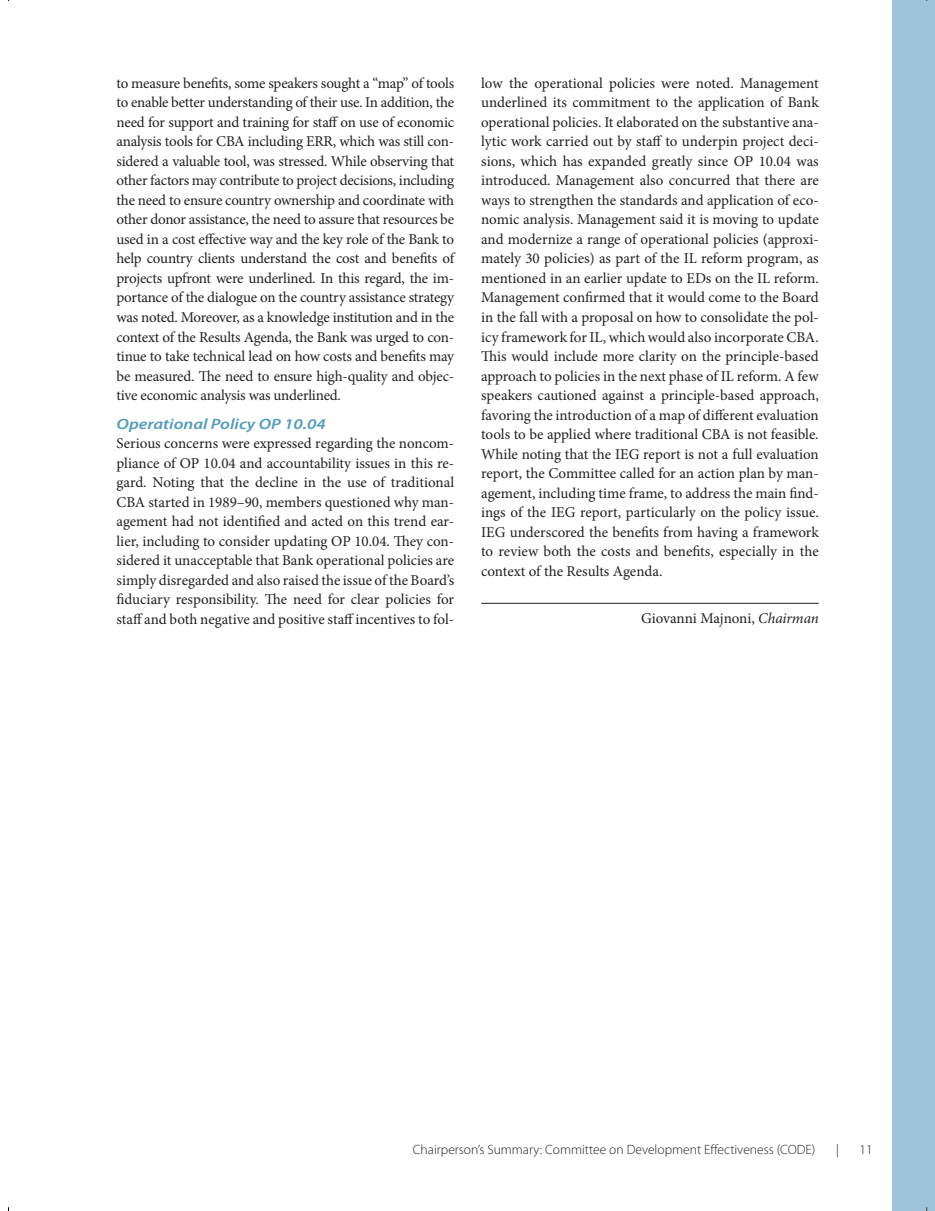
<style>
.page{position:relative;width:935px;height:1211px;background:#fff}
.page>*{position:absolute;margin:0;border:0;box-sizing:border-box;transform-origin:0 0}
.t1{font:15px/19.5px "Minion Pro";letter-spacing:-.005em;color:#231f20;text-align:justify}
.t2{font:italic 600 15px "Myriad Pro";color:#529cbe;scale:1.2 1}
.t3{font:300 13.5px "Myriad Pro";color:#231f20}
.s1{font-style:italic}
</style>
<div class="page">
<hr style="left:481px;top:603px;width:337px;height:1px;background:#231f20">
<div style="left:892px;top:0;width:43px;height:1211px;background:#9ec4da"></div>
<p class="t1" style="left:116px;top:73px;width:339px">to measure benefits, some speakers sought a “map” of tools to enable better understanding of their use. In addition, the need for support and training for staff on use of economic analysis tools for CBA including ERR, which was still con&shy;sidered a valuable tool, was stressed. While observing that other factors may contribute to project decisions, including the need to ensure country ownership and coordinate with other donor assistance, the need to assure that resources be used in a cost effective way and the key role of the Bank to help country clients understand the cost and benefits of projects upfront were underlined. In this regard, the im&shy;portance of the dialogue on the country assistance strategy was noted. Moreover, as a knowledge institution and in the context of the Results Agenda, the Bank was urged to con&shy;tinue to take technical lead on how costs and benefits may be measured. The need to ensure high-quality and objec&shy;tive economic analysis was underlined.</p>
<p class="t2" style="left:116px;top:414px;width:176px">Operational Policy OP 10.04</p>
<p class="t1" style="left:116px;top:434px;width:339px">Serious concerns were expressed regarding the noncom&shy;pliance of OP 10.04 and accountability issues in this re&shy;gard. Noting that the decline in the use of traditional CBA started in 1989–90, members questioned why man&shy;agement had not identified and acted on this trend ear&shy;lier, including to consider updating OP 10.04. They con&shy;sidered it unacceptable that Bank operational policies are simply disregarded and also raised the issue of the Board’s fiduciary responsibility. The need for clear policies for staff and both negative and positive staff incentives to fol-</p>
<p class="t1" style="left:481px;top:73px;width:339px">low the operational policies were noted. Management underlined its commitment to the application of Bank operational policies. It elaborated on the substantive ana&shy;lytic work carried out by staff to underpin project deci&shy;sions, which has expanded greatly since OP 10.04 was introduced. Management also concurred that there are ways to strengthen the standards and application of eco&shy;nomic analysis. Management said it is moving to update and modernize a range of operational policies (approxi&shy;mately 30 policies) as part of the IL reform program, as mentioned in an earlier update to EDs on the IL reform.<br>Management confirmed that it would come to the Board in the fall with a proposal on how to consolidate the pol&shy;icy framework for IL, which would also incorporate CBA.<br>This would include more clarity on the principle-based approach to policies in the next phase of IL reform. A few speakers cautioned against a principle-based approach, favoring the introduction of a map of different evaluation tools to be applied where traditional CBA is not feasible.<br>While noting that the IEG report is not a full evaluation report, the Committee called for an action plan by man&shy;agement, including time frame, to address the main find&shy;ings of the IEG report, particularly on the policy issue.<br>IEG underscored the benefits from having a framework to review both the costs and benefits, especially in the context of the Results Agenda.</p>
<p class="t1" style="left:641px;top:609px;width:179px">Giovanni Majnoni, <span class="s1">Chairman</span></p>
<p class="t3" style="left:413px;top:1142px;width:404px">Chairperson’s Summary: Committee on Development Effectiveness (CODE)</p>
<p class="t3" style="left:836px;top:1142px;width:4px">|</p>
<p class="t3" style="left:859px;top:1142px;width:15px">11</p>
</div>
